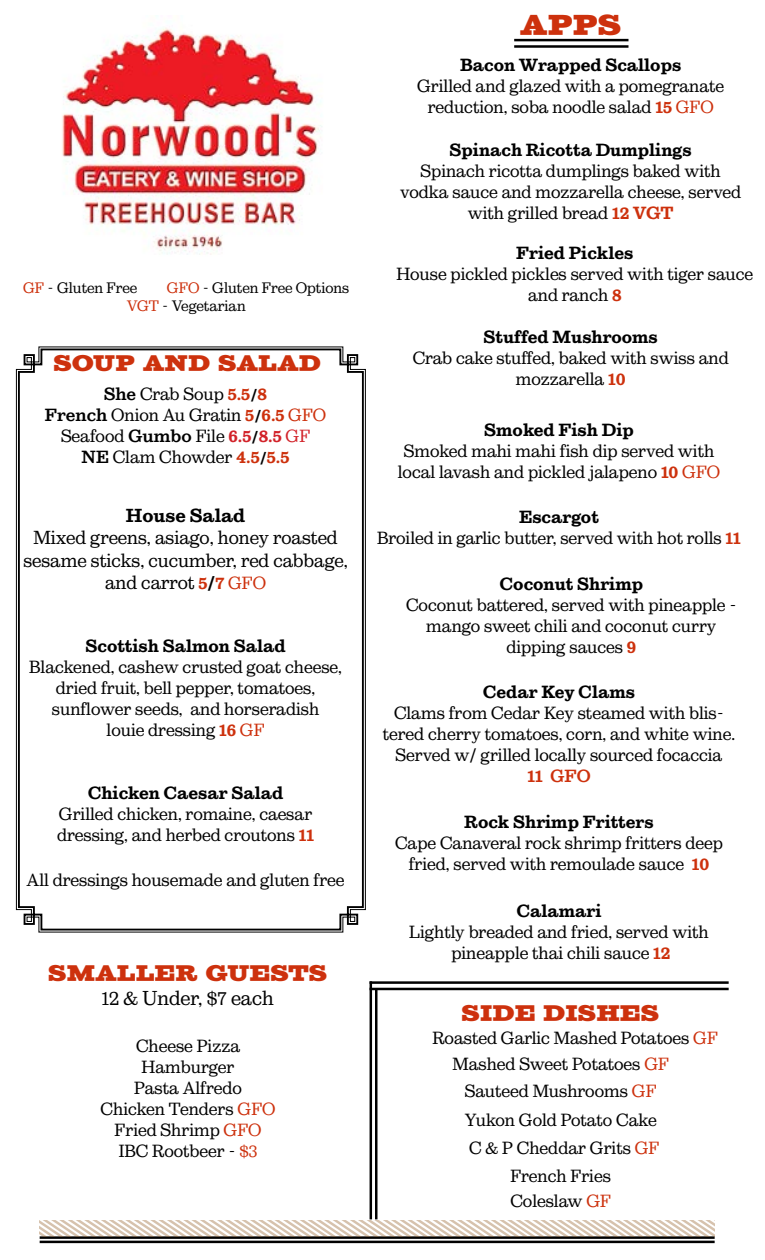
<style>
.page{position:relative;width:765px;height:1260px;background:#fff}
.page>*{position:absolute;margin:0;border:0;box-sizing:border-box;transform-origin:0 0}
.t1{font:28.75px "Sutro Open Fill";color:#cd310d}
.t2{font:22.5px "Sutro Open Fill";color:#cd310d}
.t3{font:300 20px "Sutro";color:#000}
.t4{font:300 18.75px/22.5px "Sutro";color:#000;text-align:center}
.t5{font:800 18.75px "Sutro";color:#000}
.t6{font:300 17.5px/21px "Sutro";color:#000;text-align:center}
.t7{font:800 17.5px "Sutro";color:#000}
.t8{font:300 15px/18px "Sutro";color:#000}
.s1{color:#cd310d}
.s2{font-weight:700}
.s3{font-weight:800;color:#cd310d}
.s4{font-weight:800;font-size:15px}
.s5{font-weight:800;color:#d2232a}
.s6{color:#d2232a}
.s7{font-weight:800;font-size:17.5px;color:#cd310d}
.s8{font-weight:800;font-size:17.5px}
.s9{font-size:17.5px;color:#cd310d}
.s10{font-weight:800}
.s11{font-weight:700;color:#cd310d}
</style>
<div class="page">
<svg style="left:17px;top:348px;width:348px;height:583px"></svg>
<img style="left:62px;top:15px;width:260px;height:240px">
<hr style="left:514px;top:39px;width:114px;height:2px;background:#000">
<hr style="left:514px;top:45px;width:114px;height:3px;background:#000">
<hr style="left:370px;top:981px;width:359px;height:3px;background:#000">
<hr style="left:370px;top:988px;width:359px;height:2px;background:#000">
<hr style="left:40px;top:1236px;width:675px;height:3px;background:#000">
<hr style="left:40px;top:1241px;width:675px;height:2px;background:#000">
<svg style="left:40px;top:1220px;width:675px;height:16px"></svg>
<hr style="left:370px;top:981px;width:2px;height:238px;background:#000">
<hr style="left:375px;top:989px;width:3px;height:230px;background:#000">
<p class="t8" style="left:23px;top:279px;width:116px"><span class="s1">GF</span> - Gluten Free</p>
<p class="t8" style="left:127px;top:279px;width:224px;text-indent:40px"><span class="s1">GFO</span> - Gluten Free Options<br><span class="s1">VGT</span> - Vegetarian</p>
<p class="t2" style="left:54px;top:350px;width:269px">SOUP AND SALAD</p>
<p class="t6" style="left:45px;top:384px;width:283px"><span class="s2">She</span> Crab Soup <span class="s3">5.5</span><span class="s4">/</span><span class="s3">8<br></span><span class="s2">French</span> Onion Au Gratin <span class="s3">5</span><span class="s4">/</span><span class="s3">6.5</span> <span class="s1">GFO<br></span>Seafood <span class="s2">Gumbo</span> File <span class="s5">6.5</span><span class="s4">/</span><span class="s5">8.5</span> <span class="s6">GF<br></span><span class="s2">NE</span> Clam Chowder <span class="s3">4.5</span><span class="s4">/</span><span class="s3">5.5</span></p>
<p class="t5" style="left:126px;top:505px;width:121px">House Salad</p>
<p class="t4" style="left:23px;top:526px;width:326px">Mixed greens, asiago, honey roasted sesame sticks, cucumber, red cabbage, and carrot <span class="s7">5</span><span class="s8">/</span><span class="s7">7</span> <span class="s9">GFO</span></p>
<p class="t7" style="left:86px;top:636px;width:202px">Scottish Salmon Salad</p>
<p class="t6" style="left:29px;top:657px;width:314px">Blackened, cashew crusted goat cheese, dried fruit, bell pepper, tomatoes, sunflower seeds, and horseradish<br>louie dressing <span class="s3">16</span> <span class="s1">GF</span></p>
<p class="t7" style="left:88px;top:783px;width:197px">Chicken Caesar Salad</p>
<p class="t6" style="left:57px;top:804px;width:258px;text-align:left">Grilled chicken, romaine, caesar dressing, and herbed croutons <span class="s3">11</span></p>
<p class="t6" style="left:27px;top:869px;width:319px">All dressings housemade and gluten free</p>
<p class="t2" style="left:48px;top:960px;width:281px">SMALLER GUESTS</p>
<p class="t3" style="left:102px;top:987px;width:173px">12 &amp; Under, $7 each</p>
<p class="t6" style="left:101px;top:1036px;width:176px">Cheese Pizza<br>Hamburger<br>Pasta Alfredo<br>Chicken Tenders <span class="s1">GFO<br></span>Fried Shrimp <span class="s1">GFO<br></span>IBC Rootbeer - <span class="s1">$3</span></p>
<h1 class="t1" style="left:520px;top:8px;width:103px">APPS</h1>
<p class="t7" style="left:460px;top:55px;width:223px">Bacon Wrapped Scallops</p>
<p class="t6" style="left:417px;top:75px;width:309px">Grilled and glazed with a pomegranate reduction, soba noodle salad <span class="s3">15</span> <span class="s1">GFO</span></p>
<p class="t7" style="left:450px;top:141px;width:244px">Spinach Ricotta Dumplings</p>
<p class="t6" style="left:400px;top:161px;width:343px">Spinach ricotta dumplings baked with vodka sauce and mozzarella cheese, served with grilled bread <span class="s3">12 VGT</span></p>
<p class="t7" style="left:516px;top:243px;width:119px">Fried Pickles</p>
<p class="t6" style="left:396px;top:264px;width:358px">House pickled pickles served with tiger sauce and ranch <span class="s3">8</span></p>
<p class="t7" style="left:484px;top:328px;width:176px">Stuffed Mushrooms</p>
<p class="t6" style="left:413px;top:348px;width:318px">Crab cake stuffed, baked with swiss and mozzarella <span class="s3">10</span></p>
<p class="t7" style="left:484px;top:421px;width:151px">Smoked Fish Dip</p>
<p class="t6" style="left:398px;top:441px;width:324px">Smoked mahi mahi fish dip served with local lavash and pickled jalapeno <span class="s3">10</span> <span class="s1">GFO</span></p>
<p class="t6" style="left:377px;top:507px;width:365px"><span class="s10">Escargot<br></span>Broiled in garlic butter, served with hot rolls <span class="s3">11</span></p>
<p class="t7" style="left:500px;top:574px;width:145px">Coconut Shrimp</p>
<p class="t6" style="left:406px;top:594px;width:332px">Coconut battered, served with pineapple - mango sweet chili and coconut curry dipping sauces <span class="s3">9</span></p>
<p class="t7" style="left:483px;top:682px;width:154px">Cedar Key Clams</p>
<p class="t6" style="left:383px;top:702px;width:354px">Clams from Cedar Key steamed with blis&shy;tered cherry tomatoes, corn, and white wine.<br>Served w/ grilled locally sourced focaccia<br><span class="s3">11</span> <span class="s11">GFO</span></p>
<p class="t7" style="left:464px;top:812px;width:191px">Rock Shrimp Fritters</p>
<p class="t6" style="left:395px;top:832px;width:329px">Cape Canaveral rock shrimp fritters deep fried, served with remoulade sauce <span class="s3">10</span></p>
<p class="t7" style="left:516px;top:901px;width:87px">Calamari</p>
<p class="t6" style="left:409px;top:922px;width:301px">Lightly breaded and fried, served with pineapple thai chili sauce <span class="s3">12</span></p>
<p class="t2" style="left:462px;top:1000px;width:199px">SIDE DISHES</p>
<p class="t6" style="left:432px;top:1028px;width:287px">Roasted Garlic Mashed Potatoes <span class="s1">GF</span></p>
<p class="t6" style="left:452px;top:1053px;width:218px">Mashed Sweet Potatoes <span class="s1">GF</span></p>
<p class="t6" style="left:465px;top:1080px;width:193px">Sauteed Mushrooms <span class="s1">GF</span></p>
<p class="t6" style="left:465px;top:1107px;width:196px;line-height:27.6px">Yukon Gold Potato Cake<br>C &amp; P Cheddar Grits <span class="s1">GF<br></span>French Fries</p>
<p class="t6" style="left:510px;top:1191px;width:102px">Coleslaw <span class="s1">GF</span></p>
</div>
